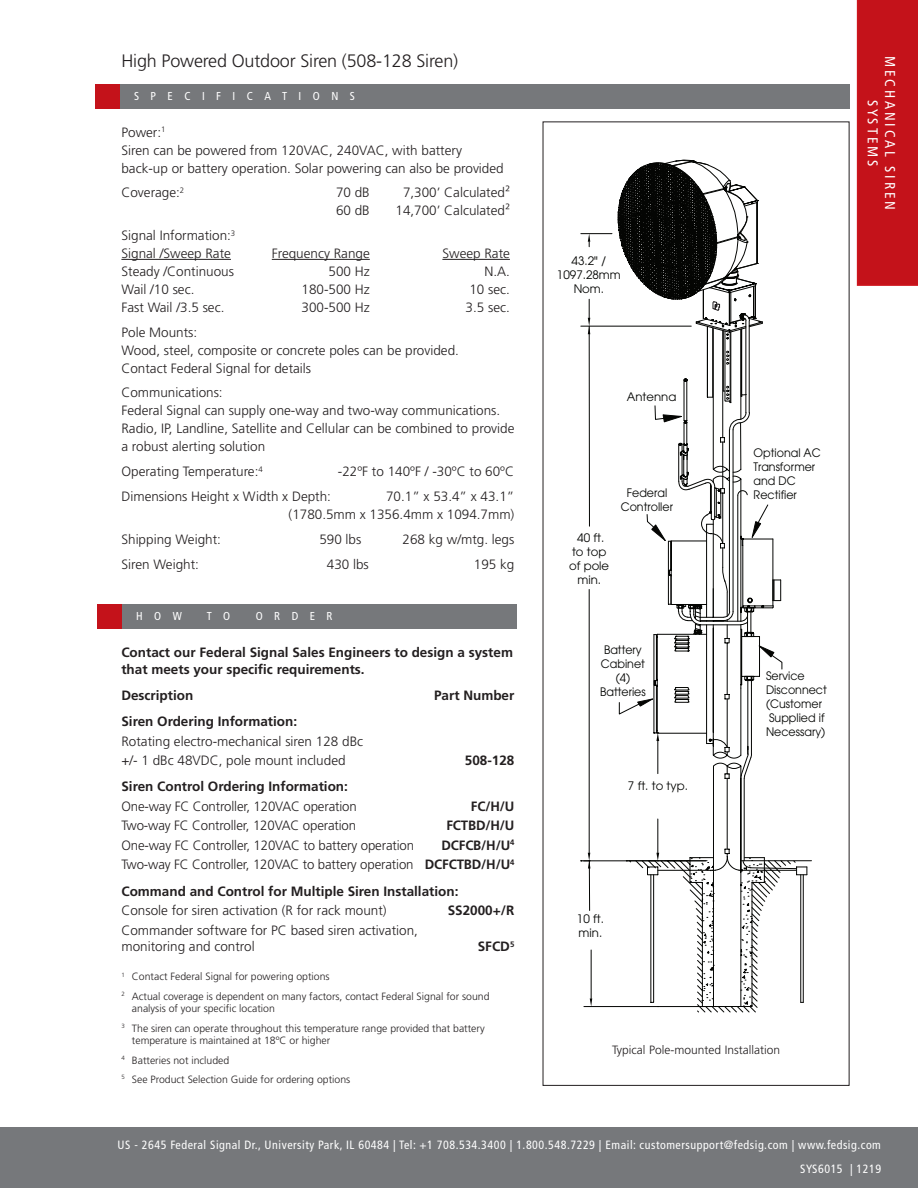
<style>
.page{position:relative;width:918px;height:1188px;background:#fff}
.page>*{position:absolute;margin:0;border:0;box-sizing:border-box;transform-origin:0 0}
.t1{font:300 18px "Frutiger LT Std";letter-spacing:-.01em;color:#231f20}
.t2{font:condensed 14.25px/17.1px "Frutiger LT Std";letter-spacing:.2em;color:#fff;text-align:center}
.t3{font:300 13.5px/18px "Frutiger LT Std";color:#231f20}
.t4{font:700 13.5px/16.2px "Frutiger LT Std";color:#231f20}
.t5{font:condensed 12px/24px "Frutiger LT Std";letter-spacing:.045em;color:#fff;text-align:right}
.t6{font:300 12px "Frutiger LT Std";color:#231f20}
.t7{font:11.7px/14px "Avant Garde";color:#040503;scale:.95 1}
.t8{font:11.7px/14px "Avant Garde";color:#040503;text-align:center}
.t9{font:condensed 11.55px "Frutiger LT Std";letter-spacing:1em;color:#fff}
.t10{font:300 10.5px/19.4px "Frutiger LT Std";color:#231f20}
.s1{font-weight:700}
</style>
<div class="page">
<div style="left:0;top:1127px;width:918px;height:61px;background:#76787b"></div>
<div style="left:857px;top:0;width:61px;height:286px;background:#c4121a"></div>
<div style="left:96px;top:84px;width:25px;height:24px;background:#c4121a"></div>
<div style="left:120px;top:84px;width:729px;height:24px;background:#76787b"></div>
<div style="left:98px;top:604px;width:25px;height:24px;background:#c4121a"></div>
<div style="left:123px;top:604px;width:394px;height:24px;background:#76787b"></div>
<hr style="left:591px;top:950px;width:1px;height:48px;background:#040503">
<hr style="left:584px;top:1006px;width:128px;height:1px;background:#040503">
<svg style="left:590px;top:998px;width:2px;height:9px"></svg>
<hr style="left:581px;top:233px;width:31px;height:1px;background:#040503">
<svg style="left:588px;top:234px;width:2px;height:13px"></svg>
<hr style="left:589px;top:326px;width:1px;height:200px;background:#040503">
<hr style="left:581px;top:326px;width:110px;height:1px;background:#040503">
<hr style="left:584px;top:860px;width:122px;height:1px;background:#040503">
<hr style="left:589px;top:589px;width:1px;height:264px;background:#040503">
<svg style="left:588px;top:299px;width:2px;height:35px"></svg>
<hr style="left:589px;top:860px;width:1px;height:50px;background:#040503">
<svg style="left:581px;top:853px;width:9px;height:16px"></svg>
<svg style="left:618px;top:160px;width:194px;height:853px"></svg>
<hr style="left:121px;top:259px;width:110px;height:1px;background:#231f20">
<hr style="left:272px;top:259px;width:98px;height:1px;background:#231f20">
<hr style="left:442px;top:259px;width:68px;height:1px;background:#231f20">
<h1 class="t1" style="left:121px;top:51px;width:338px">High Powered Outdoor Siren (508-128 Siren)</h1>
<p class="t9" style="left:134px;top:89px;width:222px">SPECIFICATIONS</p>
<p class="t3" style="left:121px;top:123px;width:384px">Power:<sup>1<br></sup>Siren can be powered from 120VAC, 240VAC, with battery back-up or battery operation. Solar powering can also be provided</p>
<p class="t3" style="left:121px;top:184px;width:64px">Coverage:<sup>2</sup></p>
<p class="t3" style="left:336px;top:184px;width:35px">70 dB</p>
<p class="t3" style="left:403px;top:184px;width:108px">7,300’ Calculated²</p>
<p class="t3" style="left:336px;top:202px;width:35px">60 dB</p>
<p class="t3" style="left:396px;top:202px;width:116px">14,700’ Calculated²</p>
<p class="t3" style="left:121px;top:227px;width:115px">Signal Information:<sup>3<br></sup>Signal /Sweep Rate</p>
<p class="t3" style="left:272px;top:245px;width:100px">Frequency Range</p>
<p class="t3" style="left:442px;top:245px;width:69px">Sweep Rate</p>
<p class="t3" style="left:121px;top:263px;width:114px">Steady /Continuous</p>
<p class="t3" style="left:329px;top:263px;width:43px">500 Hz</p>
<p class="t3" style="left:484px;top:263px;width:27px">N.A.</p>
<p class="t3" style="left:121px;top:281px;width:75px">Wail /10 sec.</p>
<p class="t3" style="left:302px;top:281px;width:70px">180-500 Hz</p>
<p class="t3" style="left:469px;top:281px;width:42px">10 sec.</p>
<p class="t3" style="left:121px;top:299px;width:105px">Fast Wail /3.5 sec.</p>
<p class="t3" style="left:302px;top:299px;width:70px">300-500 Hz</p>
<p class="t3" style="left:466px;top:299px;width:46px">3.5 sec.</p>
<p class="t3" style="left:121px;top:323px;width:339px">Pole Mounts:<br>Wood, steel, composite or concrete poles can be provided.<br>Contact Federal Signal for details</p>
<p class="t3" style="left:121px;top:384px;width:395px">Communications:<br>Federal Signal can supply one-way and two-way communications.<br>Radio, IP, Landline, Satellite and Cellular can be combined to provide a robust alerting solution</p>
<p class="t3" style="left:121px;top:463px;width:143px">Operating Temperature:<sup>4</sup></p>
<p class="t3" style="left:338px;top:463px;width:178px">-22ºF to 140ºF / -30ºC to 60ºC</p>
<p class="t3" style="left:121px;top:488px;width:211px">Dimensions Height x Width x Depth:</p>
<p class="t3" style="left:289px;top:488px;width:227px;text-align:right">70.1” x 53.4” x 43.1”<br>(1780.5mm x 1356.4mm x 1094.7mm)</p>
<p class="t3" style="left:121px;top:530px;width:101px">Shipping Weight:</p>
<p class="t3" style="left:319px;top:530px;width:44px">590 lbs</p>
<p class="t3" style="left:403px;top:530px;width:113px">268 kg w/mtg. legs</p>
<p class="t3" style="left:121px;top:555px;width:79px">Siren Weight:</p>
<p class="t3" style="left:327px;top:555px;width:44px">430 lbs</p>
<p class="t3" style="left:474px;top:555px;width:42px">195 kg</p>
<p class="t9" style="left:136px;top:609px;width:47px">HOW</p>
<p class="t9" style="left:207px;top:609px;width:25px">T O</p>
<p class="t9" style="left:256px;top:609px;width:78px">ORDER</p>
<p class="t4" style="left:121px;top:645px;width:393px">Contact our Federal Signal Sales Engineers to design a system that meets your specific requirements.</p>
<p class="t4" style="left:121px;top:687px;width:73px">Description</p>
<p class="t4" style="left:434px;top:687px;width:82px">Part Number</p>
<p class="t4" style="left:121px;top:713px;width:177px">Siren Ordering Information:</p>
<p class="t3" style="left:121px;top:731px;width:243px;line-height:19.5px">Rotating electro-mechanical siren 128 dBc +/- 1 dBc 48VDC, pole mount included</p>
<p class="t4" style="left:465px;top:752px;width:51px">508-128</p>
<p class="t4" style="left:121px;top:779px;width:228px">Siren Control Ordering Information:</p>
<p class="t3" style="left:121px;top:797px;width:237px">One-way FC Controller, 120VAC operation</p>
<p class="t4" style="left:471px;top:798px;width:45px">FC/H/U</p>
<p class="t3" style="left:121px;top:817px;width:236px">Two-way FC Controller, 120VAC operation</p>
<p class="t4" style="left:446px;top:818px;width:70px">FCTBD/H/U</p>
<p class="t3" style="left:121px;top:836px;width:294px">One-way FC Controller, 120VAC to battery operation</p>
<p class="t3" style="left:121px;top:836px;width:394px;line-height:19.5px;text-align:right"><span class="s1">DCFCB/H/U</span><sup>4<br></sup>Two-way FC Controller, 120VAC to battery operation <span class="s1">DCFCTBD/H/U</span><sup>4</sup></p>
<p class="t4" style="left:121px;top:883px;width:339px">Command and Control for Multiple Siren Installation:</p>
<p class="t3" style="left:121px;top:902px;width:267px">Console for siren activation (R for rack mount)</p>
<p class="t4" style="left:448px;top:902px;width:68px">SS2000+/R</p>
<p class="t3" style="left:121px;top:922px;width:298px;line-height:16.5px">Commander software for PC based siren activation, monitoring and control</p>
<p class="t4" style="left:478px;top:938px;width:38px">SFCD<sup>5</sup></p>
<p class="t10" style="left:121px;top:967px;width:370px"><sup>1</sup> Contact Federal Signal for powering options<br><sup>2</sup> Actual coverage is dependent on many factors, contact Federal Signal for sound</p>
<p class="t10" style="left:121px;top:999px;width:365px;text-indent:11px">analysis of your specific location<br><sup>3</sup> The siren can operate throughout this temperature range provided that battery</p>
<p class="t10" style="left:121px;top:1031px;width:230px;text-indent:11px">temperature is maintained at 18ºC or higher<br><sup>4</sup> Batteries not included<br><sup>5</sup> See Product Selection Guide for ordering options</p>
<p class="t8" style="left:557px;top:254px;width:65px">43.2" /<br>1097.28mm<br>Nom.</p>
<p class="t8" style="left:627px;top:390px;width:51px">Antenna</p>
<p class="t8" style="left:569px;top:531px;width:42px">40 ft. to top of pole min.</p>
<p class="t7" style="left:621px;top:486px;width:57px;text-align:center">Federal<br>Controller</p>
<p class="t7" style="left:600px;top:643px;width:50px;text-align:center">Battery<br>Cabinet (4)<br>Batteries</p>
<p class="t8" style="left:628px;top:779px;width:62px">7 ft. to typ.</p>
<p class="t2" style="left:898px;top:56px;width:156px;rotate:90deg">MECHANICAL SIREN<br>SYSTEMS</p>
<p class="t7" style="left:754px;top:446px;width:72px">Optional AC<br>Transformer and DC<br>Rectifier</p>
<p class="t7" style="left:766px;top:669px;width:66px">Service<br>Disconnect (Customer<br>Supplied if<br>Necessary)</p>
<p class="t8" style="left:577px;top:912px;width:29px;text-align:left">10 ft. min.</p>
<p class="t6" style="left:612px;top:1043px;width:169px">Typical Pole-mounted Installation</p>
<p class="t5" style="left:118px;top:1132px;width:765px">US - 2645 Federal Signal Dr., University Park, IL 60484 | Tel: +1 708.534.3400 | 1.800.548.7229 | Email: customersupport@fedsig.com | www.fedsig.com<br>SYS6015 | 1219</p>
</div>
